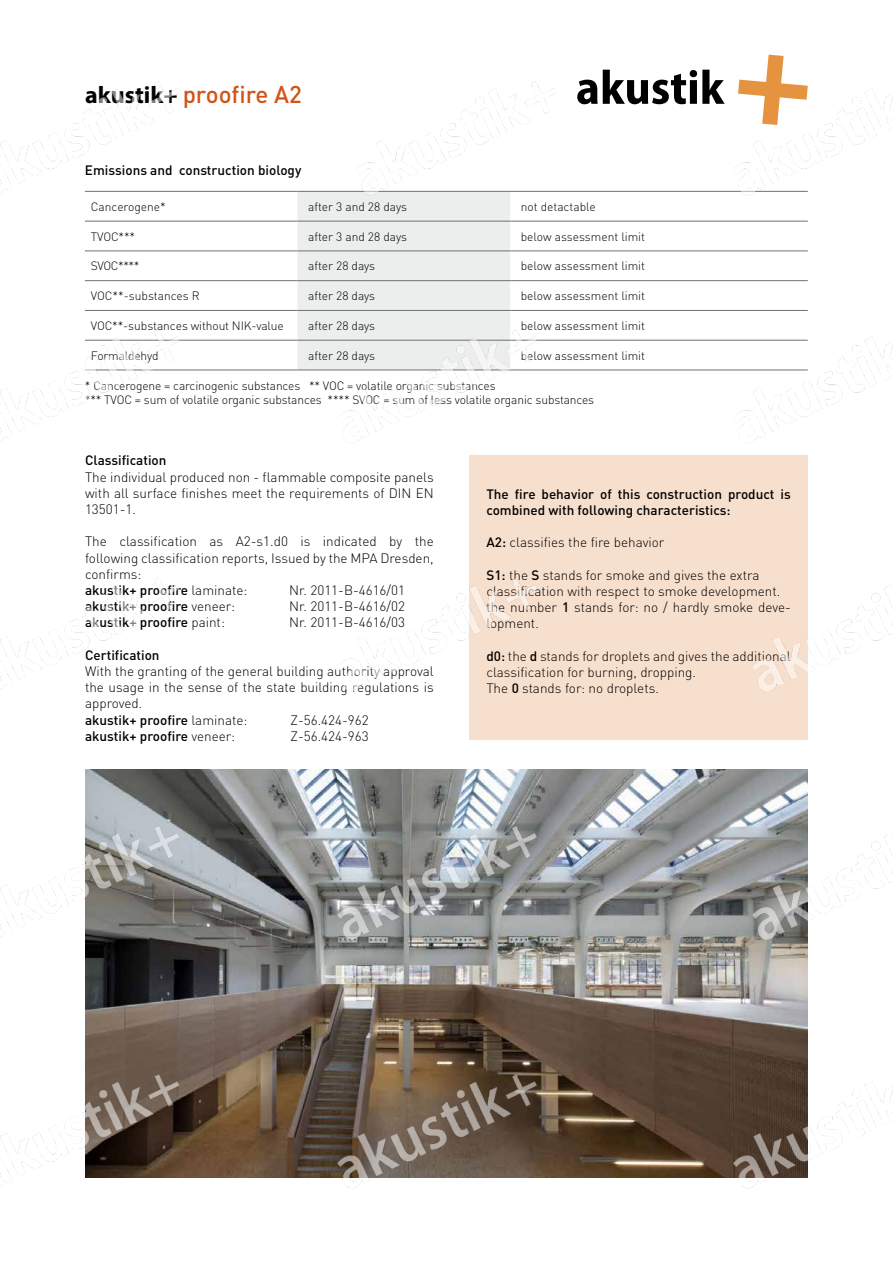
<style>
.page{position:relative;width:893px;height:1263px;background:#fff}
.page>*{position:absolute;margin:0;border:0;box-sizing:border-box;transform-origin:0 0}
.t1{font:500 24px "DIN Pro";color:#d15419}
.t2{font:300 13.5px/16.2px "DIN Pro";color:#000}
.t3{font:500 13.5px/16.2px "DIN Pro";color:#000}
.t4{font:300 12px/14.4px "DIN Pro";letter-spacing:-.01em;color:#000}
.s1{font-family:"Myriad Pro";font-weight:700;color:#000}
.s2{font-weight:500}
.s3{font-weight:300}
</style>
<div class="page">
<img style="left:0;top:54px;width:893px;height:1135px">
<h1 class="t1" style="left:85px;top:75px;width:219px"><span class="s1">akustik+</span> proofire A2</h1>
<p class="t3" style="left:85px;top:161px;width:218px">Emissions and construction biology</p>
<p class="t4" style="left:91px;top:198px;width:76px">Cancerogene*</p>
<p class="t4" style="left:308px;top:198px;width:100px">after 3 and 28 days</p>
<p class="t4" style="left:521px;top:198px;width:76px">not detactable</p>
<p class="t4" style="left:91px;top:228px;width:46px">TVOC***</p>
<p class="t4" style="left:308px;top:228px;width:100px">after 3 and 28 days</p>
<p class="t4" style="left:521px;top:228px;width:126px">below assessment limit</p>
<p class="t4" style="left:91px;top:258px;width:50px">SVOC****</p>
<p class="t4" style="left:308px;top:258px;width:69px">after 28 days</p>
<p class="t4" style="left:521px;top:258px;width:126px">below assessment limit</p>
<p class="t4" style="left:91px;top:288px;width:110px">VOC**-substances R</p>
<p class="t4" style="left:308px;top:288px;width:69px">after 28 days</p>
<p class="t4" style="left:521px;top:288px;width:126px">below assessment limit</p>
<p class="t4" style="left:91px;top:317px;width:194px">VOC**-substances without NIK-value</p>
<p class="t4" style="left:308px;top:317px;width:69px">after 28 days</p>
<p class="t4" style="left:521px;top:317px;width:126px">below assessment limit</p>
<p class="t4" style="left:91px;top:347px;width:69px">Formaldehyd</p>
<p class="t4" style="left:308px;top:347px;width:69px">after 28 days</p>
<p class="t4" style="left:521px;top:347px;width:126px">below assessment limit</p>
<p class="t4" style="left:85px;top:377px;width:511px">* Cancerogene = carcinogenic substances ** VOC = volatile organic substances<br>*** TVOC = sum of volatile organic substances **** SVOC = sum of less volatile organic substances</p>
<p class="t3" style="left:85px;top:451px;width:83px">Classification</p>
<p class="t2" style="left:85px;top:467px;width:350px;text-align:justify">The individual produced non - flammable composite panels with all surface finishes meet the requirements of DIN EN 13501-1.</p>
<p class="t2" style="left:85px;top:532px;width:350px">The classification as A2-s1.d0 is indicated by the following classification reports, Issued by the MPA Dresden, confirms:<br><span class="s2">akustik+ proofire</span> laminate:</p>
<p class="t2" style="left:289px;top:581px;width:117px">Nr. 2011-B-4616/01</p>
<p class="t3" style="left:85px;top:597px;width:151px">akustik+ proofire <span class="s3">veneer:</span></p>
<p class="t2" style="left:289px;top:597px;width:117px">Nr. 2011-B-4616/02</p>
<p class="t3" style="left:85px;top:613px;width:141px">akustik+ proofire <span class="s3">paint:</span></p>
<p class="t2" style="left:289px;top:613px;width:117px">Nr. 2011-B-4616/03</p>
<p class="t3" style="left:85px;top:645px;width:76px">Certification</p>
<p class="t2" style="left:85px;top:662px;width:350px">With the granting of the general building authority approval the usage in the sense of the state building regulations is approved.<br><span class="s2">akustik+ proofire</span> laminate:</p>
<p class="t2" style="left:291px;top:710px;width:80px">Z-56.424-962</p>
<p class="t3" style="left:85px;top:726px;width:151px">akustik+ proofire <span class="s3">veneer:</span></p>
<p class="t2" style="left:291px;top:727px;width:80px">Z-56.424-963</p>
<p class="t3" style="left:486px;top:484px;width:306px">The fire behavior of this construction product is combined with following characteristics:</p>
<p class="t2" style="left:486px;top:533px;width:180px"><span class="s2">A2:</span> classifies the fire behavior</p>
<p class="t2" style="left:486px;top:565px;width:306px"><span class="s2">S1:</span> the <span class="s2">S</span> stands for smoke and gives the extra classification with respect to smoke development. the number <span class="s2">1</span> stands for: no / hardly smoke deve&shy;lopment.</p>
<p class="t2" style="left:486px;top:646px;width:306px"><span class="s2">d0:</span> the <span class="s2">d</span> stands for droplets and gives the additional classification for burning, dropping.<br>The <span class="s2">0</span> stands for: no droplets.</p>
</div>
